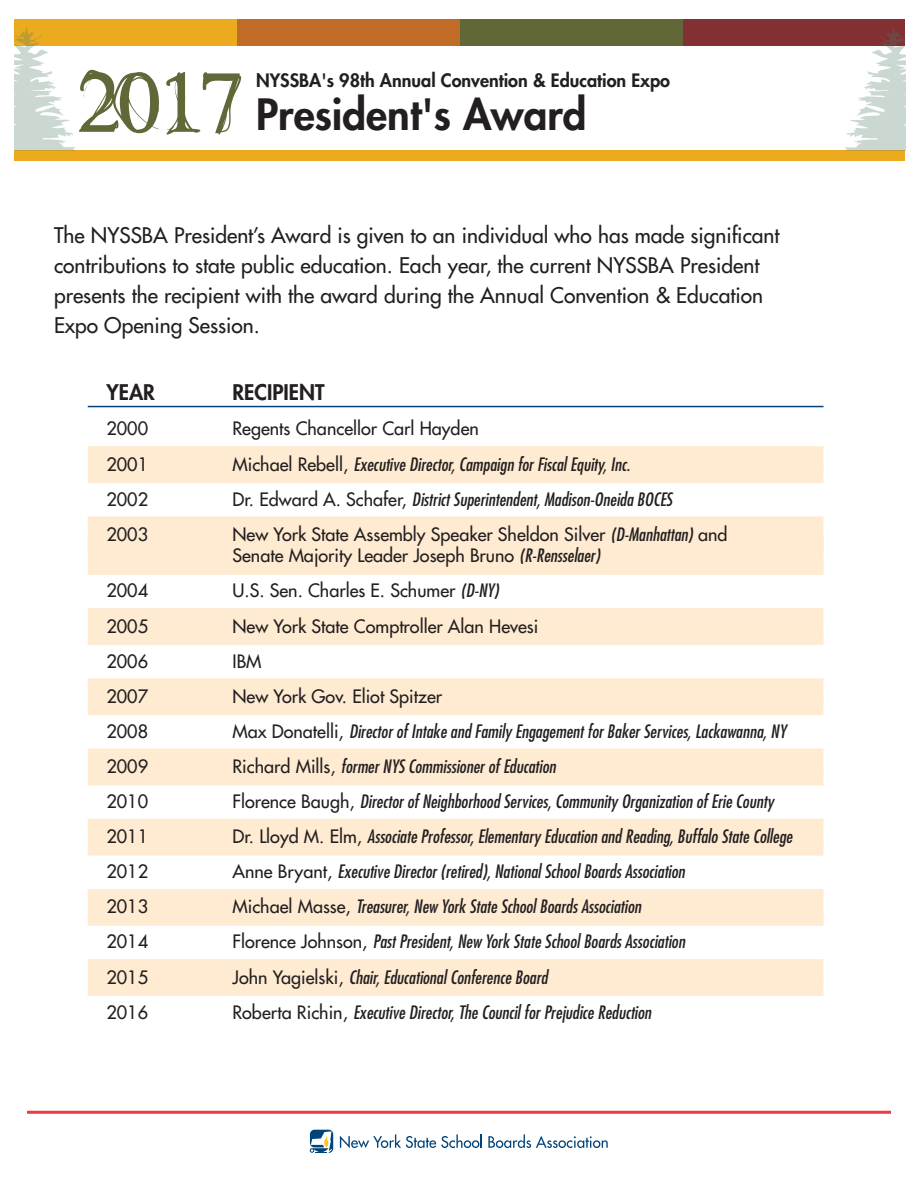
<style>
.page{position:relative;width:918px;height:1188px;background:#fff}
.page>*{position:absolute;margin:0;border:0;box-sizing:border-box;transform-origin:0 0}
.Benefit_Item{font:85.8px "Wilderness";color:#616737}
.t1{font:800 42px "Futura";color:#231f20}
.t2{font:21px/30px "Futura";color:#231f20}
.t3{font:800 21px "Futura";color:#231f20}
.Year_with_line{font:italic condensed 18px "Futura";color:#231f20}
.Year_with_line-2{font:18px "Futura";color:#231f20}
.Benefit_Item-2{font:800 18px "Futura";color:#231f20}
.s1{font-style:normal;font-stretch:normal}
.s2{font-style:italic;font-stretch:condensed}
</style>
<div class="page">
<hr style="left:88px;top:406px;width:736px;height:1px;background:#00447b">
<div style="left:88px;top:446px;width:736px;height:26px;background:#feebd2"></div>
<div style="left:88px;top:470px;width:736px;height:13px;background:#feebd2"></div>
<div style="left:88px;top:516px;width:736px;height:26px;background:#feebd2"></div>
<div style="left:88px;top:538px;width:736px;height:25px;background:#feebd2"></div>
<div style="left:88px;top:561px;width:736px;height:14px;background:#feebd2"></div>
<div style="left:88px;top:608px;width:736px;height:26px;background:#feebd2"></div>
<div style="left:88px;top:632px;width:736px;height:13px;background:#feebd2"></div>
<div style="left:88px;top:678px;width:736px;height:26px;background:#feebd2"></div>
<div style="left:88px;top:702px;width:736px;height:13px;background:#feebd2"></div>
<div style="left:88px;top:749px;width:736px;height:25px;background:#feebd2"></div>
<div style="left:88px;top:772px;width:736px;height:13px;background:#feebd2"></div>
<div style="left:88px;top:819px;width:736px;height:25px;background:#feebd2"></div>
<div style="left:88px;top:842px;width:736px;height:14px;background:#feebd2"></div>
<div style="left:88px;top:889px;width:736px;height:25px;background:#feebd2"></div>
<div style="left:88px;top:912px;width:736px;height:14px;background:#feebd2"></div>
<div style="left:88px;top:959px;width:736px;height:26px;background:#feebd2"></div>
<div style="left:88px;top:983px;width:736px;height:13px;background:#feebd2"></div>
<hr style="left:27px;top:1111px;width:864px;height:3px;background:#ee3a41">
<svg style="left:310px;top:1130px;width:23px;height:23px"></svg>
<svg style="left:340px;top:1134px;width:142px;height:14px"></svg>
<svg style="left:488px;top:1134px;width:120px;height:14px"></svg>
<div style="left:14px;top:20px;width:891px;height:26px;background:#ecaa1f"></div>
<div style="left:14px;top:151px;width:891px;height:10px;background:#ecaa1f"></div>
<div style="left:683px;top:20px;width:222px;height:26px;background:#823033"></div>
<div style="left:460px;top:20px;width:223px;height:26px;background:#616737"></div>
<div style="left:237px;top:20px;width:223px;height:26px;background:#c06c28"></div>
<svg style="left:15px;top:26px;width:61px;height:124px"></svg>
<svg style="left:844px;top:27px;width:61px;height:123px"></svg>
<p class="Benefit_Item" style="left:76px;top:61px;width:169px">2017</p>
<p class="Benefit_Item-2" style="left:256px;top:69px;width:416px">NYSSBA's 98th Annual Convention &amp; Education Expo</p>
<p class="t1" style="left:256px;top:88px;width:332px">President's Award</p>
<p class="t2" style="left:54px;top:221px;width:727px">The NYSSBA President’s Award is given to an individual who has made significant contributions to state public education. Each year, the current NYSSBA President presents the recipient with the award during the Annual Convention &amp; Education Expo Opening Session.</p>
<p class="t3" style="left:106px;top:379px;width:50px">YEAR</p>
<p class="t3" style="left:232px;top:379px;width:94px">RECIPIENT</p>
<p class="Year_with_line-2" style="left:106px;top:418px;width:43px">2000</p>
<p class="Year_with_line-2" style="left:232px;top:418px;width:248px">Regents Chancellor Carl Hayden</p>
<p class="Year_with_line-2" style="left:106px;top:453px;width:43px">2001</p>
<p class="Year_with_line" style="left:232px;top:453px;width:399px"><span class="s1">Michael Rebell,</span> Executive Director, Campaign for Fiscal Equity, Inc.</p>
<p class="Year_with_line-2" style="left:106px;top:488px;width:43px">2002</p>
<p class="Year_with_line" style="left:232px;top:488px;width:441px"><span class="s1">Dr. Edward A. Schafer,</span> District Superintendent, Madison-Oneida BOCES</p>
<p class="Year_with_line-2" style="left:106px;top:523px;width:43px">2003</p>
<p class="Year_with_line-2" style="left:232px;top:523px;width:497px">New York State Assembly Speaker Sheldon Silver <span class="s2">(D-Manhattan)</span> and</p>
<p class="Year_with_line-2" style="left:232px;top:544px;width:369px">Senate Majority Leader Joseph Bruno <span class="s2">(R-Rensselaer)</span></p>
<p class="Year_with_line-2" style="left:106px;top:580px;width:43px">2004</p>
<p class="Year_with_line-2" style="left:232px;top:580px;width:268px">U.S. Sen. Charles E. Schumer <span class="s2">(D-NY)</span></p>
<p class="Year_with_line-2" style="left:106px;top:615px;width:43px">2005</p>
<p class="Year_with_line-2" style="left:232px;top:615px;width:307px">New York State Comptroller Alan Hevesi</p>
<p class="Year_with_line-2" style="left:106px;top:650px;width:43px">2006</p>
<p class="Year_with_line-2" style="left:232px;top:650px;width:31px">IBM</p>
<p class="Year_with_line-2" style="left:106px;top:685px;width:43px">2007</p>
<p class="Year_with_line-2" style="left:232px;top:685px;width:211px">New York Gov. Eliot Spitzer</p>
<p class="Year_with_line-2" style="left:106px;top:720px;width:43px">2008</p>
<p class="Year_with_line" style="left:232px;top:720px;width:555px"><span class="s1">Max Donatelli,</span> Director of Intake and Family Engagement for Baker Services, Lackawanna, NY</p>
<p class="Year_with_line-2" style="left:106px;top:755px;width:43px">2009</p>
<p class="Year_with_line" style="left:232px;top:756px;width:325px"><span class="s1">Richard Mills,</span> former NYS Commissioner of Education</p>
<p class="Year_with_line-2" style="left:106px;top:790px;width:43px">2010</p>
<p class="Year_with_line" style="left:232px;top:791px;width:543px"><span class="s1">Florence Baugh,</span> Director of Neighborhood Services, Community Organization of Erie County</p>
<p class="Year_with_line-2" style="left:106px;top:825px;width:43px">2011</p>
<p class="Year_with_line" style="left:232px;top:826px;width:561px"><span class="s1">Dr. Lloyd M. Elm,</span> Associate Professor, Elementary Education and Reading, Buffalo State College</p>
<p class="Year_with_line-2" style="left:106px;top:860px;width:43px">2012</p>
<p class="Year_with_line" style="left:232px;top:861px;width:454px"><span class="s1">Anne Bryant,</span> Executive Director (retired), National School Boards Association</p>
<p class="Year_with_line-2" style="left:106px;top:895px;width:43px">2013</p>
<p class="Year_with_line" style="left:232px;top:896px;width:410px"><span class="s1">Michael Masse,</span> Treasurer, New York State School Boards Association</p>
<p class="Year_with_line-2" style="left:106px;top:931px;width:43px">2014</p>
<p class="Year_with_line" style="left:232px;top:931px;width:454px"><span class="s1">Florence Johnson,</span> Past President, New York State School Boards Association</p>
<p class="Year_with_line-2" style="left:106px;top:966px;width:43px">2015</p>
<p class="Year_with_line" style="left:232px;top:966px;width:317px"><span class="s1">John Yagielski,</span> Chair, Educational Conference Board</p>
<p class="Year_with_line-2" style="left:106px;top:1001px;width:43px">2016</p>
<p class="Year_with_line" style="left:232px;top:1001px;width:420px"><span class="s1">Roberta Richin,</span> Executive Director, The Council for Prejudice Reduction</p>
</div>
